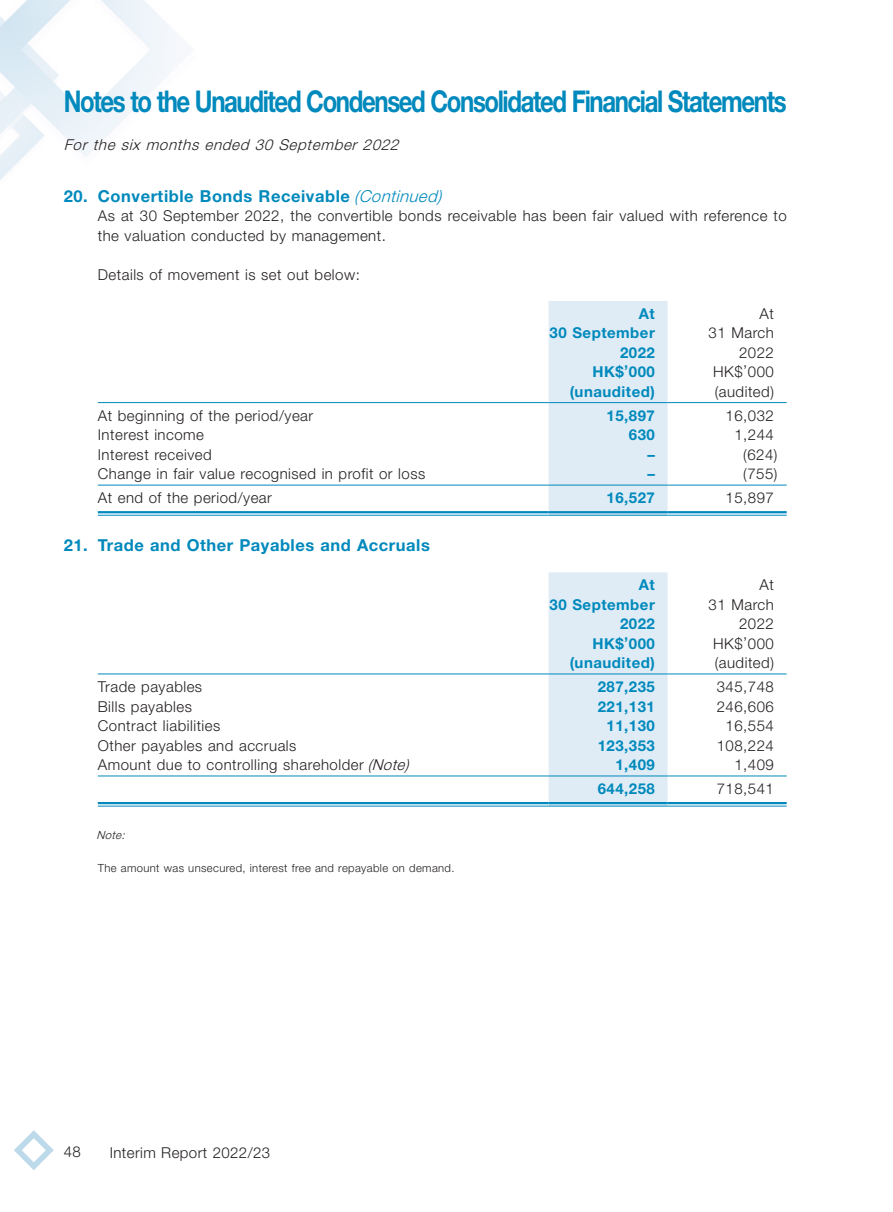
<style>
.page{position:relative;width:893px;height:1212px;background:#fff}
.page>*{position:absolute;margin:0;border:0;box-sizing:border-box;transform-origin:0 0}
.t1{font:700 30px "Helvetica Neue LT Std";letter-spacing:-.055em;color:#0089bc;scale:.8 1}
.Heading_1{font:700 16.5px "Helvetica Neue LT Std";letter-spacing:.035em;color:#0089bc}
.Body_Text{font:300 15px/19.5px "Helvetica Neue LT Std";letter-spacing:.035em;color:#231f20}
.Body_Text-2{font:700 15px "Helvetica Neue LT Std";letter-spacing:.035em;color:#0089bc}
.t2{font:italic 300 15px "Helvetica Neue LT Std";color:#231f20}
.Notes{font:300 11.25px "Helvetica Neue LT Std";letter-spacing:.035em;color:#231f20}
.Notes-2{font:italic 300 11.25px "Helvetica Neue LT Std";color:#231f20}
.s1{font-weight:300;font-style:italic}
.s2{font-style:italic}
</style>
<div class="page">
<img style="left:0;top:0;width:787px;height:807px">
<svg style="left:14px;top:1130px;width:40px;height:40px"></svg>
<div style="left:549px;top:301px;width:119px;height:214px;background:#dfecf5"></div>
<hr style="left:98px;top:402px;width:451px;height:1px;background:#0089bc">
<hr style="left:549px;top:402px;width:119px;height:1px;background:#0089bc">
<hr style="left:668px;top:402px;width:119px;height:1px;background:#0089bc">
<hr style="left:98px;top:485px;width:451px;height:1px;background:#0089bc">
<hr style="left:549px;top:485px;width:119px;height:1px;background:#0089bc">
<hr style="left:668px;top:485px;width:119px;height:1px;background:#0089bc">
<hr style="left:98px;top:511px;width:451px;height:2px;background:#0089bc">
<hr style="left:98px;top:515px;width:451px;height:1px;background:#0089bc">
<hr style="left:549px;top:511px;width:119px;height:2px;background:#0089bc">
<hr style="left:549px;top:515px;width:119px;height:1px;background:#0089bc">
<hr style="left:668px;top:511px;width:119px;height:2px;background:#0089bc">
<hr style="left:668px;top:515px;width:119px;height:1px;background:#0089bc">
<div style="left:549px;top:572px;width:119px;height:234px;background:#dfecf5"></div>
<hr style="left:98px;top:673px;width:451px;height:1px;background:#0089bc">
<hr style="left:549px;top:673px;width:119px;height:1px;background:#0089bc">
<hr style="left:668px;top:673px;width:119px;height:1px;background:#0089bc">
<hr style="left:98px;top:775px;width:451px;height:1px;background:#0089bc">
<hr style="left:549px;top:775px;width:119px;height:1px;background:#0089bc">
<hr style="left:668px;top:775px;width:119px;height:1px;background:#0089bc">
<hr style="left:98px;top:802px;width:451px;height:2px;background:#0089bc">
<hr style="left:98px;top:806px;width:451px;height:1px;background:#0089bc">
<hr style="left:549px;top:802px;width:119px;height:2px;background:#0089bc">
<hr style="left:549px;top:806px;width:119px;height:1px;background:#0089bc">
<hr style="left:668px;top:802px;width:119px;height:2px;background:#0089bc">
<hr style="left:668px;top:806px;width:119px;height:1px;background:#0089bc">
<h1 class="t1" style="left:64px;top:83px;width:905px">Notes to the Unaudited Condensed Consolidated Financial Statements</h1>
<p class="t2" style="left:64px;top:135px;width:341px">For the six months ended 30 September 2022</p>
<p class="Heading_1" style="left:64px;top:186px;width:379px">20. Convertible Bonds Receivable <span class="s1">(Continued)</span></p>
<p class="Body_Text" style="left:98px;top:206px;width:691px">As at 30 September 2022, the convertible bonds receivable has been fair valued with reference to the valuation conducted by management.</p>
<p class="Body_Text" style="left:98px;top:264px;width:264px">Details of movement is set out below:</p>
<p class="Body_Text-2" style="left:639px;top:304px;width:18px">At</p>
<p class="Body_Text" style="left:759px;top:303px;width:16px">At</p>
<p class="Body_Text-2" style="left:550px;top:323px;width:107px">30 September</p>
<p class="Body_Text" style="left:709px;top:323px;width:67px">31 March</p>
<p class="Body_Text-2" style="left:620px;top:343px;width:36px">2022</p>
<p class="Body_Text" style="left:739px;top:342px;width:36px">2022</p>
<p class="Body_Text-2" style="left:592px;top:362px;width:64px">HK$’000</p>
<p class="Body_Text" style="left:713px;top:362px;width:62px">HK$’000</p>
<p class="Body_Text-2" style="left:570px;top:382px;width:87px">(unaudited)</p>
<p class="Body_Text" style="left:715px;top:381px;width:61px">(audited)</p>
<p class="Body_Text" style="left:98px;top:405px;width:217px">At beginning of the period/year</p>
<p class="Body_Text-2" style="left:606px;top:406px;width:50px">15,897</p>
<p class="Body_Text" style="left:726px;top:405px;width:50px">16,032</p>
<p class="Body_Text" style="left:98px;top:425px;width:108px">Interest income</p>
<p class="Body_Text-2" style="left:629px;top:425px;width:28px">630</p>
<p class="Body_Text" style="left:734px;top:425px;width:41px">1,244</p>
<p class="Body_Text" style="left:98px;top:444px;width:115px">Interest received</p>
<p class="Body_Text-2" style="left:647px;top:445px;width:9px">–</p>
<p class="Body_Text" style="left:743px;top:444px;width:36px">(624)</p>
<p class="Body_Text" style="left:98px;top:464px;width:329px">Change in fair value recognised in profit or loss</p>
<p class="Body_Text-2" style="left:647px;top:464px;width:9px">–</p>
<p class="Body_Text" style="left:743px;top:464px;width:36px">(755)</p>
<p class="Body_Text" style="left:98px;top:488px;width:176px">At end of the period/year</p>
<p class="Body_Text-2" style="left:606px;top:488px;width:50px">16,527</p>
<p class="Body_Text" style="left:726px;top:488px;width:50px">15,897</p>
<p class="Heading_1" style="left:64px;top:535px;width:368px">21. Trade and Other Payables and Accruals</p>
<p class="Body_Text-2" style="left:639px;top:575px;width:18px">At</p>
<p class="Body_Text" style="left:759px;top:575px;width:16px">At</p>
<p class="Body_Text-2" style="left:550px;top:595px;width:107px">30 September</p>
<p class="Body_Text" style="left:709px;top:594px;width:67px">31 March</p>
<p class="Body_Text-2" style="left:620px;top:614px;width:36px">2022</p>
<p class="Body_Text" style="left:739px;top:614px;width:36px">2022</p>
<p class="Body_Text-2" style="left:592px;top:634px;width:64px">HK$’000</p>
<p class="Body_Text" style="left:713px;top:633px;width:62px">HK$’000</p>
<p class="Body_Text-2" style="left:570px;top:653px;width:87px">(unaudited)</p>
<p class="Body_Text" style="left:715px;top:653px;width:61px">(audited)</p>
<p class="Body_Text" style="left:98px;top:677px;width:106px">Trade payables</p>
<p class="Body_Text-2" style="left:598px;top:677px;width:59px">287,235</p>
<p class="Body_Text" style="left:717px;top:677px;width:59px">345,748</p>
<p class="Body_Text" style="left:98px;top:696px;width:96px">Bills payables</p>
<p class="Body_Text-2" style="left:598px;top:697px;width:59px">221,131</p>
<p class="Body_Text" style="left:717px;top:696px;width:59px">246,606</p>
<p class="Body_Text" style="left:98px;top:716px;width:124px">Contract liabilities</p>
<p class="Body_Text-2" style="left:606px;top:716px;width:50px">11,130</p>
<p class="Body_Text" style="left:726px;top:716px;width:50px">16,554</p>
<p class="Body_Text" style="left:98px;top:735px;width:200px">Other payables and accruals</p>
<p class="Body_Text-2" style="left:598px;top:736px;width:59px">123,353</p>
<p class="Body_Text" style="left:717px;top:735px;width:59px">108,224</p>
<p class="Body_Text" style="left:98px;top:755px;width:313px">Amount due to controlling shareholder <span class="s2">(Note)</span></p>
<p class="Body_Text-2" style="left:615px;top:755px;width:41px">1,409</p>
<p class="Body_Text" style="left:734px;top:755px;width:41px">1,409</p>
<p class="Body_Text-2" style="left:598px;top:779px;width:59px">644,258</p>
<p class="Body_Text" style="left:717px;top:779px;width:59px">718,541</p>
<p class="Notes-2" style="left:97px;top:828px;width:33px">Note:</p>
<p class="Notes" style="left:98px;top:861px;width:358px">The amount was unsecured, interest free and repayable on demand.</p>
<p class="Body_Text" style="left:64px;top:1141px;width:19px">48</p>
<p class="Body_Text" style="left:110px;top:1142px;width:162px">Interim Report 2022/23</p>
</div>
